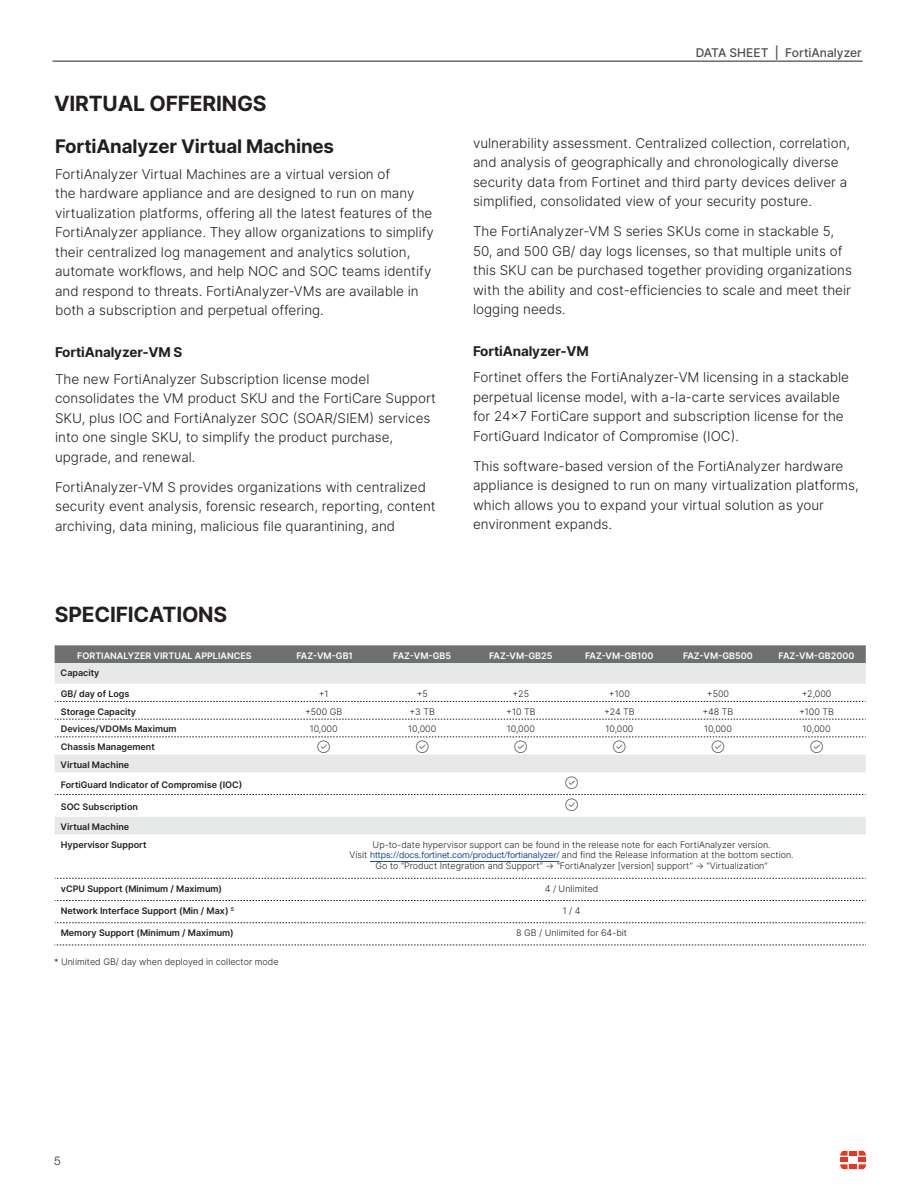
<style>
.page{position:relative;width:918px;height:1188px;background:#fff}
.page>*{position:absolute;margin:0;border:0;box-sizing:border-box;transform-origin:0 0}
.Section_Header{font:700 21px "Inter";letter-spacing:-.01em;color:#231f20}
.Section_Subhead{font:700 18.75px "Inter";letter-spacing:-.01em;color:#231f20}
.Body_Text{font:300 13.5px/19.5px "Inter";color:#231f20}
.Section_Sub-sub_Head{font:700 13.5px "Inter";letter-spacing:-.01em;color:#231f20}
.t1{font:500 12px "Inter";color:#4d4d4f}
.t2{font:300 12px "Helvetica Neue LT Pro";color:#231f20}
.Table_body{font:300 9px/10.8px "Inter";color:#231f20;text-align:center}
.Table_Body_Side{font:600 9px "Inter";color:#231f20}
.Table_Header{font:600 9px "Inter";color:#fff}
.Fine_Print{font:300 9px "Inter";color:#231f20}
.Table_Subheader{font:600 9px "Inter";color:#231f20}
.s1{font-family:"Helvetica Neue LT Pro";font-weight:400;color:#214ba0}
</style>
<div class="page">
<svg style="left:840px;top:1151px;width:26px;height:18px"></svg>
<hr style="left:53px;top:61px;width:810px;height:1px;background:#231f20">
<div style="left:55px;top:645px;width:811px;height:18px;background:#6d6f71"></div>
<svg style="left:55px;top:663px;width:811px;height:171px"></svg>
<svg style="left:55px;top:701px;width:811px;height:1px"></svg>
<svg style="left:55px;top:794px;width:811px;height:1px"></svg>
<svg style="left:55px;top:878px;width:811px;height:1px"></svg>
<svg style="left:55px;top:900px;width:811px;height:1px"></svg>
<svg style="left:55px;top:922px;width:811px;height:1px"></svg>
<svg style="left:54px;top:945px;width:812px;height:1px"></svg>
<svg style="left:55px;top:719px;width:811px;height:1px"></svg>
<svg style="left:55px;top:737px;width:811px;height:1px"></svg>
<hr style="left:370px;top:861px;width:189px;height:1px;background:#214ba0">
<p class="Section_Header" style="left:54px;top:88px;width:214px">VIRTUAL OFFERINGS</p>
<p class="Section_Subhead" style="left:55px;top:132px;width:280px">FortiAnalyzer Virtual Machines</p>
<p class="Body_Text" style="left:55px;top:164px;width:380px">FortiAnalyzer Virtual Machines are a virtual version of<br>the hardware appliance and are designed to run on many virtualization platforms, offering all the latest features of the FortiAnalyzer appliance. They allow organizations to simplify their centralized log management and analytics solution, automate workflows, and help NOC and SOC teams identify and respond to threats. FortiAnalyzer-VMs are available in both a subscription and perpetual offering.</p>
<p class="Section_Sub-sub_Head" style="left:55px;top:343px;width:129px">FortiAnalyzer-VM S</p>
<p class="Body_Text" style="left:55px;top:369px;width:383px">The new FortiAnalyzer Subscription license model consolidates the VM product SKU and the FortiCare Support SKU, plus IOC and FortiAnalyzer SOC (SOAR/SIEM) services into one single SKU, to simplify the product purchase, upgrade, and renewal.</p>
<p class="Body_Text" style="left:55px;top:477px;width:382px">FortiAnalyzer-VM S provides organizations with centralized security event analysis, forensic research, reporting, content archiving, data mining, malicious file quarantining, and</p>
<p class="Section_Header" style="left:55px;top:599px;width:174px">SPECIFICATIONS</p>
<p class="t1" style="left:696px;top:44px;width:168px">DATA SHEET | FortiAnalyzer</p>
<p class="Body_Text" style="left:473px;top:133px;width:379px">vulnerability assessment. Centralized collection, correlation, and analysis of geographically and chronologically diverse security data from Fortinet and third party devices deliver a simplified, consolidated view of your security posture.</p>
<p class="Body_Text" style="left:473px;top:221px;width:380px">The FortiAnalyzer-VM S series SKUs come in stackable 5, 50, and 500 GB/ day logs licenses, so that multiple units of this SKU can be purchased together providing organizations with the ability and cost-efficiencies to scale and meet their logging needs.</p>
<p class="Section_Sub-sub_Head" style="left:473px;top:341px;width:117px">FortiAnalyzer-VM</p>
<p class="Body_Text" style="left:473px;top:367px;width:378px">Fortinet offers the FortiAnalyzer-VM licensing in a stackable perpetual license model, with a-la-carte services available for 24x7 FortiCare support and subscription license for the FortiGuard Indicator of Compromise (IOC).</p>
<p class="Body_Text" style="left:473px;top:456px;width:387px">This software-based version of the FortiAnalyzer hardware appliance is designed to run on many virtualization platforms, which allows you to expand your virtual solution as your environment expands.</p>
<p class="Table_Header" style="left:77px;top:649px;width:176px">FORTIANALYZER VIRTUAL APPLIANCES</p>
<p class="Table_Header" style="left:297px;top:649px;width:58px">FAZ-VM-GB1</p>
<p class="Table_Header" style="left:393px;top:649px;width:59px">FAZ-VM-GB5</p>
<p class="Table_Header" style="left:489px;top:649px;width:65px">FAZ-VM-GB25</p>
<p class="Table_Header" style="left:585px;top:649px;width:70px">FAZ-VM-GB100</p>
<p class="Table_Header" style="left:683px;top:649px;width:71px">FAZ-VM-GB500</p>
<p class="Table_Header" style="left:779px;top:649px;width:77px">FAZ-VM-GB2000</p>
<p class="Table_Subheader" style="left:61px;top:666px;width:40px">Capacity</p>
<p class="Table_Body_Side" style="left:61px;top:687px;width:70px">GB/ day of Logs</p>
<p class="Table_body" style="left:319px;top:688px;width:11px">+1</p>
<p class="Table_body" style="left:417px;top:688px;width:13px">+5</p>
<p class="Table_body" style="left:513px;top:688px;width:18px">+25</p>
<p class="Table_body" style="left:609px;top:688px;width:22px">+100</p>
<p class="Table_body" style="left:707px;top:688px;width:24px">+500</p>
<p class="Table_body" style="left:802px;top:688px;width:31px">+2,000</p>
<p class="Table_Body_Side" style="left:61px;top:705px;width:77px">Storage Capacity</p>
<p class="Table_body" style="left:305px;top:706px;width:39px">+500 GB</p>
<p class="Table_body" style="left:410px;top:706px;width:27px">+3 TB</p>
<p class="Table_body" style="left:506px;top:706px;width:31px">+10 TB</p>
<p class="Table_body" style="left:604px;top:706px;width:32px">+24 TB</p>
<p class="Table_body" style="left:703px;top:706px;width:32px">+48 TB</p>
<p class="Table_body" style="left:799px;top:706px;width:36px">+100 TB</p>
<p class="Table_Body_Side" style="left:61px;top:723px;width:117px">Devices/VDOMs Maximum</p>
<p class="Table_body" style="left:310px;top:724px;width:30px">10,000</p>
<p class="Table_body" style="left:408px;top:724px;width:30px">10,000</p>
<p class="Table_body" style="left:507px;top:724px;width:30px">10,000</p>
<p class="Table_body" style="left:605px;top:724px;width:30px">10,000</p>
<p class="Table_body" style="left:704px;top:724px;width:30px">10,000</p>
<p class="Table_body" style="left:803px;top:724px;width:30px">10,000</p>
<p class="Table_Body_Side" style="left:61px;top:740px;width:96px">Chassis Management</p>
<p class="Table_body" style="left:317px;top:741px;width:14px">⃝✓</p>
<p class="Table_body" style="left:416px;top:741px;width:14px">⃝✓</p>
<p class="Table_body" style="left:515px;top:741px;width:14px">⃝✓</p>
<p class="Table_body" style="left:613px;top:741px;width:14px">⃝✓</p>
<p class="Table_body" style="left:712px;top:741px;width:14px">⃝✓</p>
<p class="Table_body" style="left:810px;top:741px;width:14px">⃝✓</p>
<p class="Table_Subheader" style="left:61px;top:758px;width:70px">Virtual Machine</p>
<p class="Table_Body_Side" style="left:61px;top:778px;width:183px">FortiGuard Indicator of Compromise (IOC)</p>
<p class="Table_body" style="left:565px;top:777px;width:14px">⃝✓</p>
<p class="Table_Body_Side" style="left:61px;top:800px;width:79px">SOC Subscription</p>
<p class="Table_body" style="left:565px;top:799px;width:14px">⃝✓</p>
<p class="Table_Subheader" style="left:61px;top:820px;width:70px">Virtual Machine</p>
<p class="Table_Body_Side" style="left:61px;top:838px;width:87px">Hypervisor Support</p>
<p class="Table_body" style="left:350px;top:839px;width:446px">Up-to-date hypervisor support can be found in the release note for each FortiAnalyzer version.<br>Visit <span class="s1">https://docs.fortinet.com/product/fortianalyzer/</span> and find the Release Information at the bottom section.<br>Go to “Product Integration and Support” -&gt; “FortiAnalyzer [version] support” -&gt; “Virtualization”</p>
<p class="Table_Body_Side" style="left:61px;top:882px;width:163px">vCPU Support (Minimum / Maximum)</p>
<p class="Table_body" style="left:545px;top:883px;width:55px">4 / Unlimited</p>
<p class="Table_Body_Side" style="left:61px;top:904px;width:175px">Network Interface Support (Min / Max) <sup>5</sup></p>
<p class="Table_body" style="left:563px;top:905px;width:19px">1 / 4</p>
<p class="Table_Body_Side" style="left:61px;top:926px;width:175px">Memory Support (Minimum / Maximum)</p>
<p class="Table_body" style="left:516px;top:927px;width:113px">8 GB / Unlimited for 64-bit</p>
<p class="Fine_Print" style="left:54px;top:956px;width:226px">* Unlimited GB/ day when deployed in collector mode</p>
<p class="t2" style="left:54px;top:1154px;width:8px">5</p>
</div>
